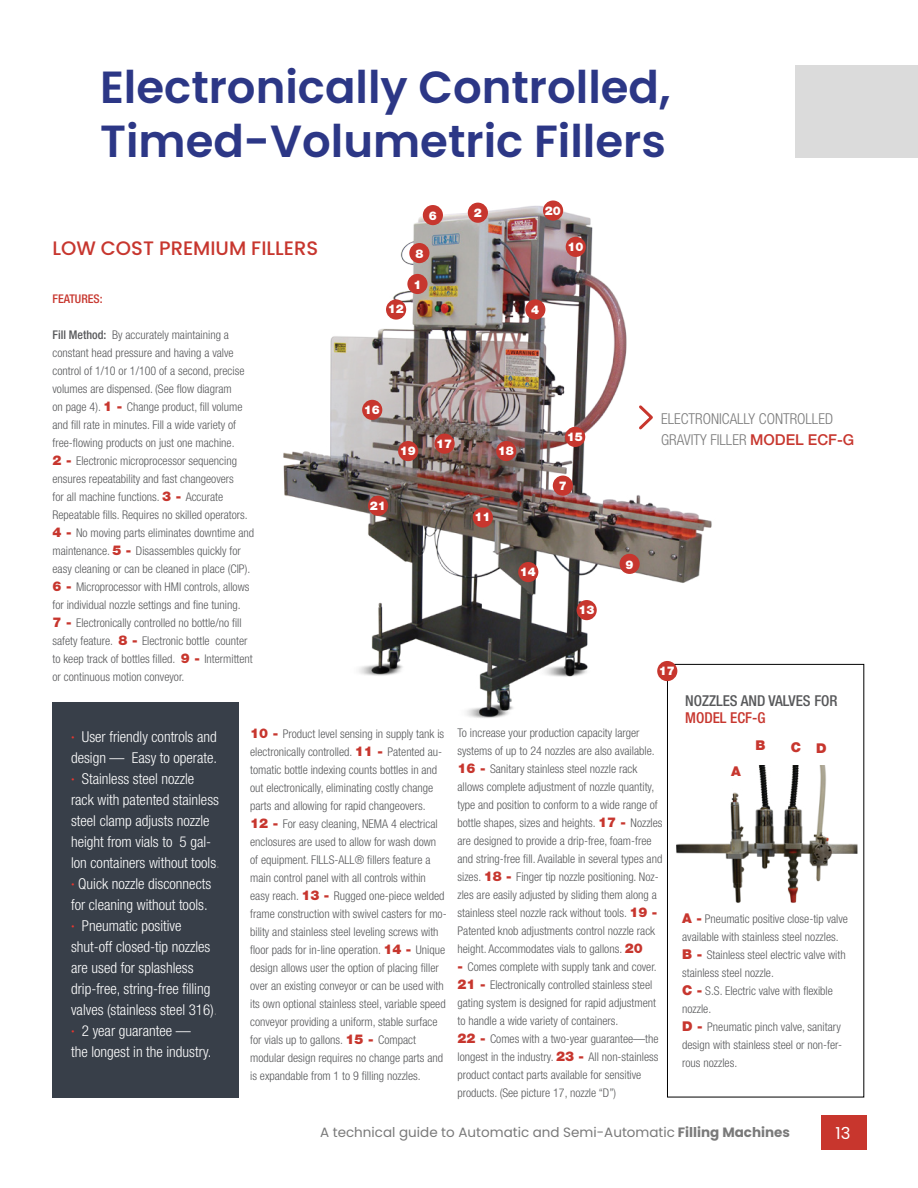
<style>
.page{position:relative;width:918px;height:1188px;background:#fff}
.page>*{position:absolute;margin:0;border:0;box-sizing:border-box;transform-origin:0 0}
.t1{font:600 45px/54px "Poppins";color:#2c3786}
.t2{font:500 19.5px "Poppins";color:#c7362e}
.t3{font:16.5px "Poppins";color:#fff}
.t4{font:300 condensed 15px/21px "Helvetica Neue LT Std";color:#fff}
.t5{font:300 condensed 15px/21px "Helvetica Neue LT Std";color:#7a7a7a}
.t6{font:500 condensed 15px "Helvetica Neue LT Std";color:#58595b}
.t7{font:500 condensed 15px "Helvetica Neue LT Std";color:#c7362e}
.t8{font:13.5px "Poppins";color:#7a7a7a}
.t9{font:900 13.5px "Helvetica Neue LT Std";color:#c7362e}
.t10{font:300 condensed 12px/18px "Helvetica Neue LT Std";color:#58595b}
.t11{font:900 12px "Helvetica Neue LT Std";color:#fff}
.t12{font:500 condensed 12px "Helvetica Neue LT Std";color:#c7362e}
.s1{font-weight:500}
.s2{font-weight:900;font-stretch:normal;font-size:13.5px;color:#c7362e}
.s3{font-weight:900;font-stretch:normal;font-size:13.5px;color:#c8362d}
.s4{font-weight:500;font-stretch:normal;color:#c7362e}
.s5{font-weight:500;color:#ea362e}
.s6{color:#7a7a7a}
.s7{font-weight:700}
</style>
<div class="page">
<div style="left:822px;top:1116px;width:45px;height:34px;background:#c8362d"></div>
<img style="left:283px;top:202px;width:443px;height:516px">
<img style="left:676px;top:766px;width:182px;height:137px">
<div style="left:52px;top:702px;width:187px;height:395px;background:#383f49"></div>
<div style="left:667px;top:664px;width:197px;height:433px;border:1px solid #000"></div>
<svg style="left:636px;top:403px;width:20px;height:29px"></svg>
<div style="left:795px;top:66px;width:123px;height:92px;background:#dbdbdb"></div>
<div style="left:468px;top:203px;width:20px;height:20px;background:#c7362e;border-radius:50%"></div>
<div style="left:423px;top:205px;width:20px;height:20px;background:#c7362e;border-radius:50%"></div>
<div style="left:409px;top:243px;width:20px;height:20px;background:#c7362e;border-radius:50%"></div>
<div style="left:407px;top:274px;width:21px;height:20px;background:#c7362e;border-radius:50%"></div>
<div style="left:525px;top:299px;width:20px;height:21px;background:#c7362e;border-radius:50%"></div>
<div style="left:543px;top:200px;width:20px;height:21px;background:#c7362e;border-radius:50%"></div>
<div style="left:566px;top:237px;width:20px;height:20px;background:#c7362e;border-radius:50%"></div>
<div style="left:553px;top:476px;width:20px;height:20px;background:#c7362e;border-radius:50%"></div>
<div style="left:620px;top:554px;width:20px;height:20px;background:#c7362e;border-radius:50%"></div>
<div style="left:386px;top:299px;width:20px;height:21px;background:#c7362e;border-radius:50%"></div>
<div style="left:362px;top:400px;width:20px;height:20px;background:#c7362e;border-radius:50%"></div>
<div style="left:435px;top:434px;width:20px;height:20px;background:#c7362e;border-radius:50%"></div>
<div style="left:496px;top:441px;width:20px;height:20px;background:#c7362e;border-radius:50%"></div>
<div style="left:565px;top:427px;width:20px;height:20px;background:#c7362e;border-radius:50%"></div>
<div style="left:398px;top:441px;width:20px;height:20px;background:#c7362e;border-radius:50%"></div>
<div style="left:368px;top:496px;width:20px;height:20px;background:#c7362e;border-radius:50%"></div>
<div style="left:473px;top:507px;width:20px;height:21px;background:#c7362e;border-radius:50%"></div>
<div style="left:518px;top:562px;width:20px;height:20px;background:#c7362e;border-radius:50%"></div>
<div style="left:577px;top:600px;width:20px;height:20px;background:#c7362e;border-radius:50%"></div>
<div style="left:657px;top:661px;width:20px;height:20px;background:#c7362e;border-radius:50%"></div>
<h1 class="t1" style="left:100px;top:61px;width:572px">Electronically Controlled,<br>Timed-Volumetric Fillers</h1>
<h2 class="t2" style="left:52px;top:236px;width:267px">LOW COST PREMIUM FILLERS</h2>
<p class="t12" style="left:52px;top:292px;width:52px">FEATURES:</p>
<p class="t10" style="left:52px;top:326px;width:203px"><span class="s1">Fill Method:</span> By accurately maintaining a constant head pressure and having a valve control of 1/10 or 1/100 of a second, precise volumes are dispensed. (See flow diagram<br>on page 4). <span class="s2">1 -</span> Change product, fill volume and fill rate in minutes. Fill a wide variety of free-flowing products on just one machine.<br><span class="s2">2 -</span> Electronic microprocessor sequencing ensures repeatability and fast changeovers<br>for all machine functions. <span class="s2">3 -</span> Accurate Repeatable fills. Requires no skilled operators.<br><span class="s2">4 -</span> No moving parts eliminates downtime and maintenance. <span class="s2">5 -</span> Disassembles quickly for easy cleaning or can be cleaned in place (CIP).<br><span class="s2">6 -</span> Microprocessor with HMI controls, allows for individual nozzle settings and fine tuning.<br><span class="s2">7 -</span> Electronically controlled no bottle/no fill safety feature. <span class="s2">8 -</span> Electronic bottle counter to keep track of bottles filled. <span class="s3">9 -</span> Intermittent or continuous motion conveyor.</p>
<p class="t11" style="left:429px;top:208px;width:10px">6</p>
<p class="t11" style="left:474px;top:206px;width:10px">2</p>
<p class="t11" style="left:388px;top:302px;width:18px">12</p>
<p class="t11" style="left:415px;top:246px;width:10px">8</p>
<p class="t11" style="left:413px;top:277px;width:10px">1</p>
<p class="t11" style="left:545px;top:203px;width:18px">20</p>
<p class="t11" style="left:567px;top:239px;width:18px">10</p>
<p class="t11" style="left:531px;top:303px;width:10px">4</p>
<p class="t11" style="left:364px;top:402px;width:18px">16</p>
<p class="t11" style="left:400px;top:444px;width:18px">19</p>
<p class="t11" style="left:370px;top:498px;width:18px">21</p>
<p class="t11" style="left:436px;top:436px;width:18px">17</p>
<p class="t11" style="left:498px;top:444px;width:18px">18</p>
<p class="t11" style="left:475px;top:510px;width:18px">11</p>
<p class="t11" style="left:520px;top:565px;width:18px">14</p>
<p class="t11" style="left:567px;top:429px;width:18px">15</p>
<p class="t11" style="left:559px;top:479px;width:10px">7</p>
<p class="t11" style="left:578px;top:603px;width:18px">13</p>
<p class="t5" style="left:661px;top:408px;width:195px">ELECTRONICALLY CONTROLLED<br>GRAVITY FILLER <span class="s4">MODEL ECF-G</span></p>
<p class="t11" style="left:626px;top:557px;width:10px">9</p>
<p class="t11" style="left:659px;top:664px;width:18px">17</p>
<p class="t6" style="left:685px;top:692px;width:154px">NOZZLES AND VALVES FOR</p>
<p class="t7" style="left:685px;top:708px;width:82px">MODEL ECF-G</p>
<p class="t4" style="left:71px;top:726px;width:150px"><span class="s5">·</span> User friendly controls and design — Easy to operate. <span class="s5">·</span> Stainless steel nozzle rack with patented stainless steel clamp adjusts nozzle height from vials to 5 gal&shy;lon containers without tools<span class="s6">. </span><span class="s5">·</span> Quick nozzle disconnects for cleaning without tools.<br><span class="s5">·</span> Pneumatic positive shut-off closed-tip nozzles are used for splashless drip-free, string-free filling valves (stainless steel 316)<span class="s6">. </span><span class="s5">·</span> 2 year guarantee —<br>the longest in the industry.</p>
<p class="t10" style="left:250px;top:725px;width:198px"><span class="s2">10 -</span> Product level sensing in supply tank is electronically controlled. <span class="s2">11 -</span> Patented au&shy;tomatic bottle indexing counts bottles in and out electronically, eliminating costly change parts and allowing for rapid changeovers.<br><span class="s2">12 -</span> For easy cleaning, NEMA 4 electrical enclosures are used to allow for wash down of equipment. FILLS-ALL® fillers feature a main control panel with all controls within easy reach. <span class="s2">13 -</span> Rugged one-piece welded frame construction with swivel casters for mo&shy;bility and stainless steel leveling screws with floor pads for in-line operation. <span class="s2">14 -</span> Unique design allows user the option of placing filler over an existing conveyor or can be used with its own optional stainless steel, variable speed conveyor providing a uniform, stable surface for vials up to gallons. <span class="s2">15 -</span> Compact modular design requires no change parts and is expandable from 1 to 9 filling nozzles.</p>
<p class="t10" style="left:458px;top:724px;width:207px">To increase your production capacity larger systems of up to 24 nozzles are also available.<br><span class="s2">16 -</span> Sanitary stainless steel nozzle rack allows complete adjustment of nozzle quantity, type and position to conform to a wide range of bottle shapes, sizes and heights. <span class="s2">17 -</span> Nozzles are designed to provide a drip-free, foam-free and string-free fill. Available in several types and sizes. <span class="s2">18 -</span> Finger tip nozzle positioning. Noz&shy;zles are easily adjusted by sliding them along a stainless steel nozzle rack without tools. <span class="s2">19 - </span>Patented knob adjustments control nozzle rack height. Accommodates vials to gallons. <span class="s2">20</span></p>
<p class="t10" style="left:457px;top:958px;width:203px"><span class="s2">-</span> Comes complete with supply tank and cover.<br><span class="s2">21 -</span> Electronically controlled stainless steel gating system is designed for rapid adjustment to handle a wide variety of containers.<br><span class="s2">22 -</span> Comes with a two-year guarantee—the longest in the industry. <span class="s2">23 -</span> All non-stainless product contact parts available for sensitive products. (See picture 17, nozzle “D”)</p>
<p class="t9" style="left:731px;top:763px;width:11px">A</p>
<p class="t9" style="left:756px;top:738px;width:12px">B</p>
<p class="t9" style="left:791px;top:740px;width:37px">C D</p>
<p class="t10" style="left:682px;top:910px;width:167px"><span class="s2">A -</span> Pneumatic positive close-tip valve available with stainless steel nozzles.<br><span class="s2">B -</span> Stainless steel electric valve with stainless steel nozzle.<br><span class="s2">C -</span> S.S. Electric valve with flexible nozzle.<br><span class="s2">D -</span> Pneumatic pinch valve, sanitary design with stainless steel or non-fer&shy;rous nozzles.</p>
<p class="t8" style="left:320px;top:1125px;width:472px">A technical guide to Automatic and Semi-Automatic <span class="s7">Filling Machines</span></p>
<h3 class="t3" style="left:836px;top:1123px;width:16px">13</h3>
</div>
